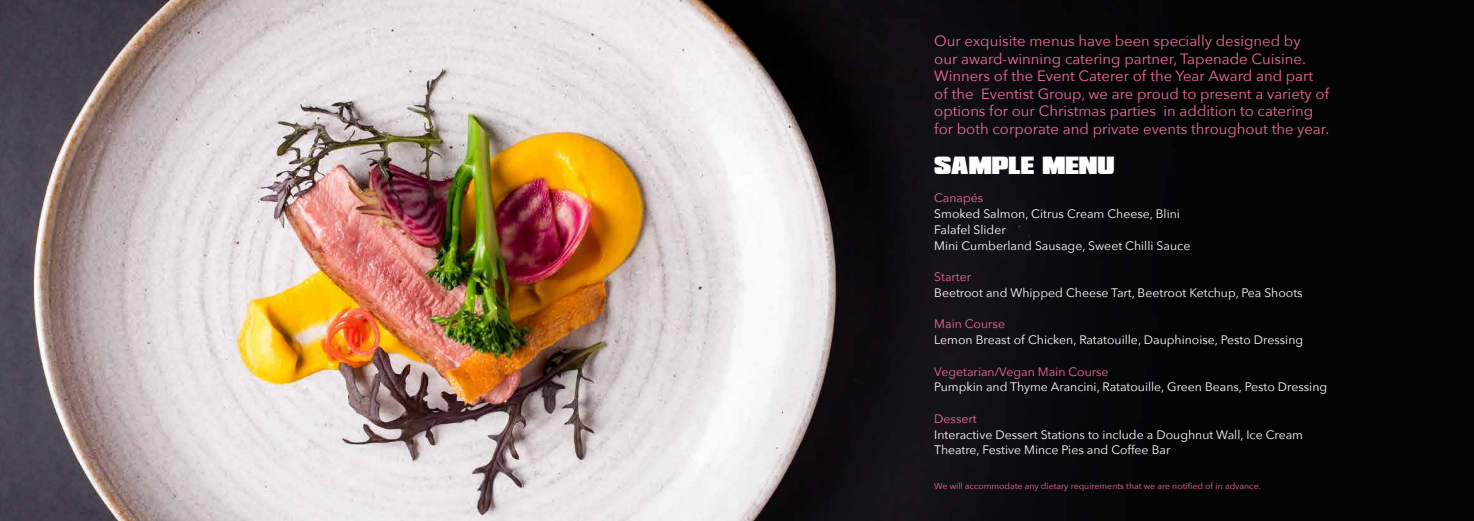
<style>
.page{position:relative;width:1474px;height:521px;background:#fff}
.page>*{position:absolute;margin:0;border:0;box-sizing:border-box;transform-origin:0 0}
.t1{font:21px "Republica Minor 2.0";color:#fff}
.t2{font:14.88px/17.5px "Avenir Next";color:#ed6a9d}
.t3{font:12.25px/15.8px "Avenir Next";color:#fff}
.t4{font:12.25px "Avenir Next";color:#ed6a9d}
.t5{font:8.75px "Avenir Next";color:#ed6a9d}
</style>
<div class="page">
<img style="left:0;top:0;width:1473px;height:521px">
<p class="t2" style="left:934px;top:32px;width:396px">Our exquisite menus have been specially designed by<br>our award-winning catering partner, Tapenade Cuisine.<br>Winners of the Event Caterer of the Year Award and part of the Eventist Group, we are proud to present a variety of options for our Christmas parties in addition to catering for both corporate and private events throughout the year.</p>
<h1 class="t1" style="left:934px;top:146px;width:182px">SAMPLE MENU</h1>
<p class="t4" style="left:934px;top:188px;width:51px">Canapés</p>
<p class="t3" style="left:934px;top:205px;width:257px">Smoked Salmon, Citrus Cream Cheese, Blini<br>Falafel Slider<br>Mini Cumberland Sausage, Sweet Chilli Sauce</p>
<p class="t4" style="left:934px;top:267px;width:38px">Starter</p>
<p class="t3" style="left:934px;top:284px;width:370px">Beetroot and Whipped Cheese Tart, Beetroot Ketchup, Pea Shoots</p>
<p class="t4" style="left:934px;top:314px;width:72px">Main Course</p>
<p class="t3" style="left:934px;top:331px;width:370px">Lemon Breast of Chicken, Ratatouille, Dauphinoise, Pesto Dressing</p>
<p class="t4" style="left:934px;top:361px;width:176px">Vegetarian/Vegan Main Course</p>
<p class="t3" style="left:934px;top:379px;width:394px">Pumpkin and Thyme Arancini, Ratatouille, Green Beans, Pesto Dressing</p>
<p class="t4" style="left:934px;top:408px;width:44px">Dessert</p>
<p class="t3" style="left:934px;top:426px;width:370px">Interactive Dessert Stations to include a Doughnut Wall, Ice Cream<br>Theatre, Festive Mince Pies and Coffee Bar</p>
<p class="t5" style="left:934px;top:478px;width:328px">We will accommodate any dietary requirements that we are notified of in advance.</p>
</div>
